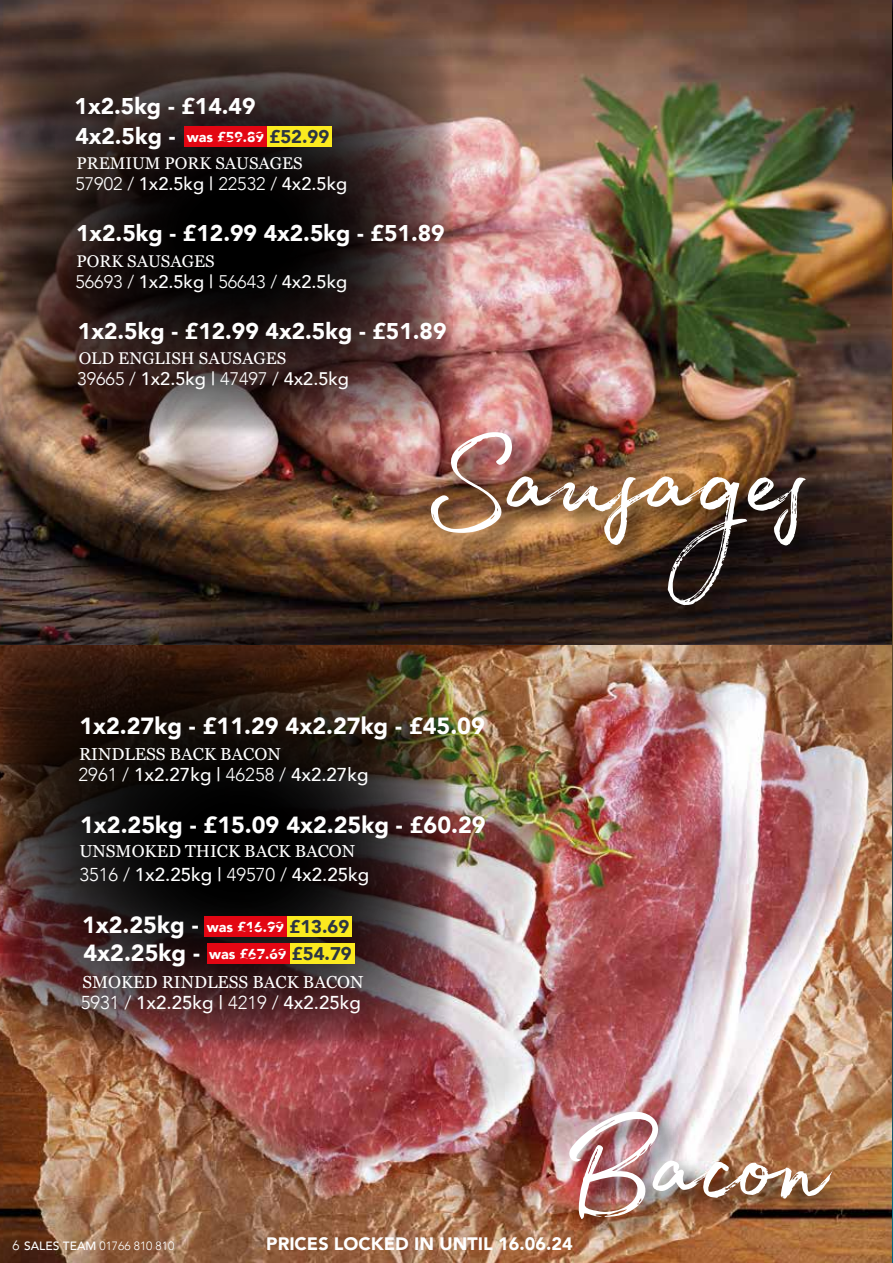
<style>
.page{position:relative;width:893px;height:1263px;background:#fff}
.page>*{position:absolute;margin:0;border:0;box-sizing:border-box;transform-origin:0 0}
.t1{font:162px "Madelyn";letter-spacing:-.02em;color:#fff}
.t2{font:900 23.25px "Avenir";color:#fff}
.t3{font:900 22.8px "Avenir";color:#fff}
.t4{font:500 18.6px "Avenir";color:#fff}
.t5{font:500 18.15px "Avenir";color:#fff}
.t6{font:900 18px "Avenir";color:#fff}
.t7{font:17.4px "Georgia";color:#fff}
.t8{font:16.95px "Georgia";color:#fff}
.t9{font:900 14.4px "Avenir";color:#fff}
.t10{font:300 12px "Avenir";color:#fff}
.s1{font-size:22.8px}
.s2{font-size:18.3px;color:#2c3542}
.s3{font-weight:300}
.s4{font-size:14.4px}
.s5{font-size:13.5px}
.s6{font-weight:500}
</style>
<div class="page">
<img style="left:0;top:645px;width:892px;height:618px">
<img style="left:0;top:0;width:892px;height:645px">
<svg style="left:0;top:16px;width:454px;height:419px;background:#42302b"></svg>
<img style="left:547px;top:1060px;width:319px;height:203px">
<img style="left:411px;top:376px;width:431px;height:283px">
<img style="left:0;top:629px;width:454px;height:420px">
<div style="left:287px;top:916px;width:65px;height:20px;background:#fbea1f"></div>
<div style="left:204px;top:916px;width:83px;height:20px;background:#e30613"></div>
<div style="left:289px;top:943px;width:65px;height:20px;background:#fbea1f"></div>
<div style="left:207px;top:943px;width:82px;height:20px;background:#e30613"></div>
<div style="left:267px;top:127px;width:65px;height:20px;background:#fbea1f"></div>
<div style="left:184px;top:127px;width:83px;height:20px;background:#e30613"></div>
<img style="left:892px;top:0;width:1px;height:1263px">
<p class="t3" style="left:75px;top:87px;width:182px">1x2.5kg - £14.49</p>
<p class="t9" style="left:75px;top:125px;width:255px"><span class="s1">4x2.5kg -</span> was £59.89 <span class="s2">£52.99</span></p>
<p class="t8" style="left:76px;top:151px;width:228px">PREMIUM PORK SAUSAGES</p>
<p class="t5" style="left:75px;top:168px;width:273px"><span class="s3">57902 /</span> 1x2.5kg | <span class="s3">22532 /</span> 4x2.5kg</p>
<p class="t3" style="left:76px;top:214px;width:370px">1x2.5kg - £12.99 4x2.5kg - £51.89</p>
<p class="t8" style="left:76px;top:249px;width:140px">PORK SAUSAGES</p>
<p class="t5" style="left:75px;top:266px;width:273px"><span class="s3">56693 /</span> 1x2.5kg | <span class="s3">56643 /</span> 4x2.5kg</p>
<p class="t3" style="left:78px;top:311px;width:370px">1x2.5kg - £12.99 4x2.5kg - £51.89</p>
<p class="t8" style="left:79px;top:346px;width:209px">OLD ENGLISH SAUSAGES</p>
<p class="t5" style="left:77px;top:363px;width:273px"><span class="s3">39665 /</span> 1x2.5kg | <span class="s3">47497 /</span> 4x2.5kg</p>
<h1 class="t1" style="left:423px;top:356px;width:381px">Sausages</h1>
<p class="t2" style="left:79px;top:706px;width:407px">1x2.27kg - £11.29 4x2.27kg - £45.09</p>
<p class="t7" style="left:79px;top:741px;width:203px">RINDLESS BACK BACON</p>
<p class="t4" style="left:79px;top:759px;width:291px"><span class="s3">2961 /</span> 1x2.27kg | <span class="s3">46258 /</span> 4x2.27kg</p>
<p class="t2" style="left:80px;top:805px;width:407px">1x2.25kg - £15.09 4x2.25kg - £60.29</p>
<p class="t7" style="left:79px;top:838px;width:277px">UNSMOKED THICK BACK BACON</p>
<p class="t4" style="left:79px;top:858px;width:291px"><span class="s3">3516 /</span> 1x2.25kg | <span class="s3">49570 /</span> 4x2.25kg</p>
<p class="t2" style="left:82px;top:905px;width:118px">1x2.25kg -</p>
<p class="t9" style="left:207px;top:914px;width:144px">was £16.99 <span class="s2">£13.69</span></p>
<p class="t2" style="left:83px;top:933px;width:270px">4x2.25kg - <span class="s4">was £67.69</span> <span class="s2">£54.79</span></p>
<p class="t7" style="left:82px;top:969px;width:282px">SMOKED RINDLESS BACK BACON</p>
<p class="t4" style="left:81px;top:986px;width:282px"><span class="s3">5931 /</span> 1x2.25kg | <span class="s3">4219 /</span> 4x2.25kg</p>
<h1 class="t1" style="left:559px;top:1040px;width:264px">Bacon</h1>
<p class="t10" style="left:12px;top:1238px;width:163px"><span class="s5">6</span> <span class="s6">SALES TEAM</span> 01766 810 810</p>
<p class="t6" style="left:266px;top:1228px;width:308px">PRICES LOCKED IN UNTIL 16.06.24</p>
</div>
